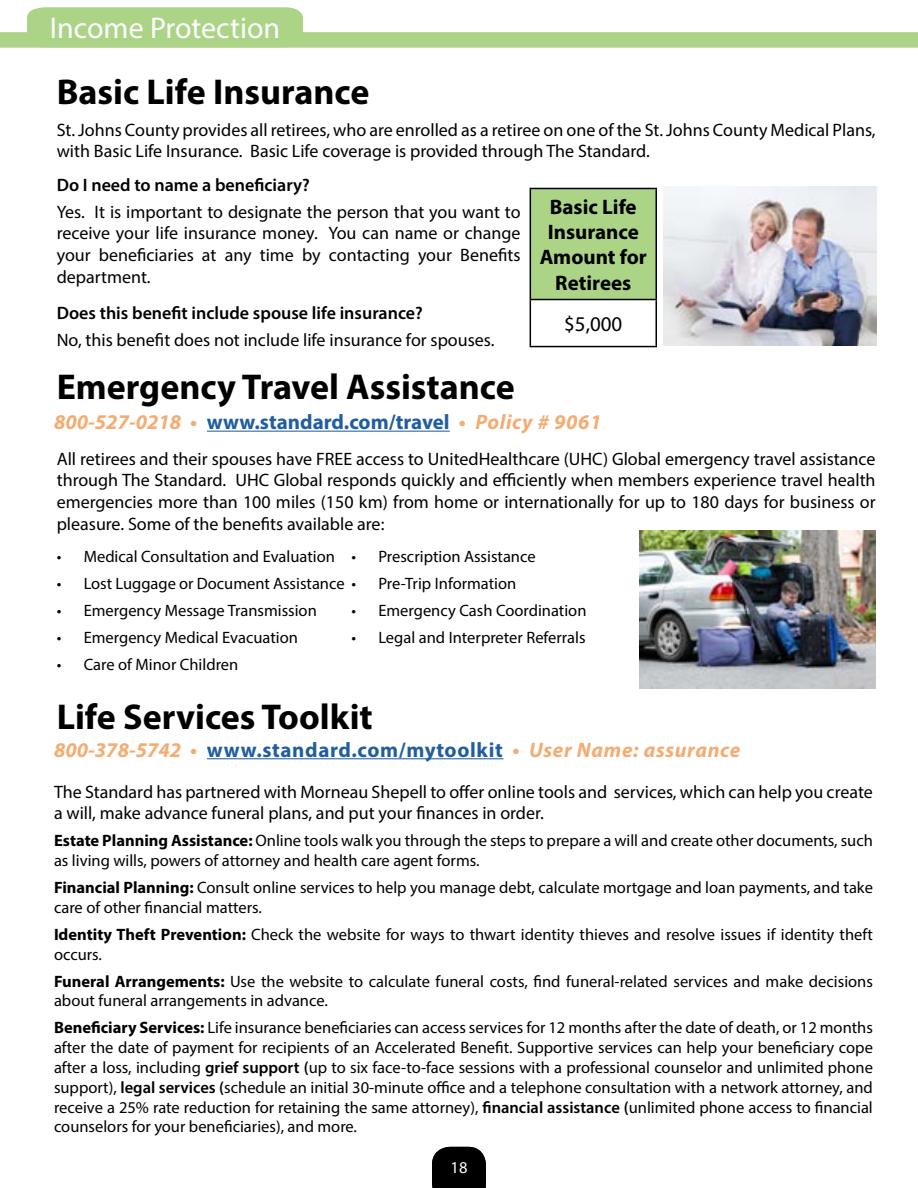
<style>
.page{position:relative;width:918px;height:1188px;background:#fff}
.page>*{position:absolute;margin:0;border:0;box-sizing:border-box;transform-origin:0 0}
.t1{font:700 36px "Myriad Pro";color:#000}
.t2{font:30px "Myriad Pro";color:#fff}
.t3{font:italic 700 21px "Myriad Pro";letter-spacing:.03em;color:#f4ac72}
.t4{font:700 21px/25.2px "Myriad Pro";color:#000;text-align:center}
.t5{font:21px "Myriad Pro";color:#000}
.t6{font:18px/21.6px "Myriad Pro";color:#000;text-align:justify}
.t7{font:600 18px "Myriad Pro";color:#000}
.t8{font:16.5px/19.8px "Myriad Pro";color:#000}
.t9{font:16.5px "Myriad Pro";color:#fff}
.s1{font-style:normal;color:#215e9e}
.s2{font-weight:700}
.s3{font-weight:600}
</style>
<div class="page">
<div style="left:0;top:32px;width:918px;height:15px;background:#abd486"></div>
<div style="left:27px;top:7px;width:276px;height:25px;background:#abd486"></div>
<hr style="left:207px;top:431px;width:243px;height:1px;background:#215e9e">
<hr style="left:207px;top:758px;width:297px;height:1px;background:#215e9e">
<img style="left:639px;top:531px;width:237px;height:157px">
<div style="left:530px;top:188px;width:126px;height:112px;background:#abd486"></div>
<hr style="left:530px;top:188px;width:127px;height:1px;background:#000">
<hr style="left:530px;top:189px;width:1px;height:110px;background:#000">
<hr style="left:656px;top:189px;width:1px;height:110px;background:#000">
<hr style="left:530px;top:299px;width:127px;height:1px;background:#000">
<hr style="left:530px;top:300px;width:1px;height:46px;background:#000">
<hr style="left:656px;top:300px;width:1px;height:46px;background:#000">
<hr style="left:530px;top:346px;width:127px;height:1px;background:#000">
<img style="left:664px;top:186px;width:212px;height:160px">
<div style="left:432px;top:1147px;width:54px;height:41px;background:#000"></div>
<h2 class="t2" style="left:50px;top:10px;width:232px">Income Protection</h2>
<h1 class="t1" style="left:57px;top:68px;width:314px">Basic Life Insurance</h1>
<p class="t6" style="left:57px;top:119px;width:820px">St. Johns County provides all retirees, who are enrolled as a retiree on one of the St. Johns County Medical Plans, with Basic Life Insurance. Basic Life coverage is provided through The Standard.</p>
<p class="t7" style="left:57px;top:173px;width:255px">Do I need to name a beneficiary?</p>
<p class="t6" style="left:57px;top:201px;width:465px">Yes. It is important to designate the person that you want to receive your life insurance money. You can name or change your beneficiaries at any time by contacting your Benefits department.</p>
<p class="t7" style="left:57px;top:301px;width:368px">Does this benefit include spouse life insurance?</p>
<p class="t6" style="left:57px;top:328px;width:439px">No, this benefit does not include life insurance for spouses.</p>
<p class="t4" style="left:540px;top:194px;width:109px">Basic Life<br>Insurance<br>Amount for<br>Retirees</p>
<p class="t5" style="left:564px;top:311px;width:60px">$5,000</p>
<h1 class="t1" style="left:57px;top:364px;width:459px">Emergency Travel Assistance</h1>
<p class="t3" style="left:54px;top:408px;width:549px">800-527-0218 • <span class="s1">www.standard.com/travel</span> • Policy # 9061</p>
<p class="t6" style="left:57px;top:448px;width:820px">All retirees and their spouses have FREE access to UnitedHealthcare (UHC) Global emergency travel assistance through The Standard. UHC Global responds quickly and efficiently when members experience travel health emergencies more than 100 miles (150 km) from home or internationally for up to 180 days for business or pleasure. Some of the benefits available are:</p>
<p class="t8" style="left:57px;top:546px;width:280px">• Medical Consultation and Evaluation</p>
<p class="t8" style="left:57px;top:573px;width:461px">• Lost Luggage or Document Assistance • Pre-Trip Information</p>
<p class="t8" style="left:57px;top:600px;width:262px">• Emergency Message Transmission</p>
<p class="t8" style="left:57px;top:627px;width:243px">• Emergency Medical Evacuation</p>
<p class="t8" style="left:57px;top:654px;width:183px">• Care of Minor Children</p>
<p class="t8" style="left:351px;top:546px;width:186px">• Prescription Assistance</p>
<p class="t8" style="left:351px;top:600px;width:237px">• Emergency Cash Coordination</p>
<p class="t8" style="left:351px;top:627px;width:236px">• Legal and Interpreter Referrals</p>
<h1 class="t1" style="left:57px;top:694px;width:318px">Life Services Toolkit</h1>
<p class="t3" style="left:54px;top:736px;width:688px">800-378-5742 • <span class="s1">www.standard.com/mytoolkit</span> • User Name: assurance</p>
<p class="t6" style="left:54px;top:781px;width:820px">The Standard has partnered with Morneau Shepell to offer online tools and services, which can help you create a will, make advance funeral plans, and put your finances in order.</p>
<p class="t8" style="left:54px;top:831px;width:820px"><span class="s2">Estate Planning Assistance:</span> Online tools walk you through the steps to prepare a will and create other documents, such as living wills, powers of attorney and health care agent forms.</p>
<p class="t8" style="left:54px;top:877px;width:820px"><span class="s2">Financial Planning:</span> Consult online services to help you manage debt, calculate mortgage and loan payments, and take care of other financial matters.</p>
<p class="t8" style="left:54px;top:924px;width:820px"><span class="s2">Identity Theft Prevention:</span> Check the website for ways to thwart identity thieves and resolve issues if identity theft occurs.</p>
<p class="t8" style="left:54px;top:971px;width:820px"><span class="s2">Funeral Arrangements:</span> Use the website to calculate funeral costs, find funeral-related services and make decisions about funeral arrangements in advance.</p>
<p class="t8" style="left:54px;top:1018px;width:820px;text-align:justify"><span class="s2">Beneficiary Services:</span> Life insurance beneficiaries can access services for 12 months after the date of death, or 12 months after the date of payment for recipients of an Accelerated Benefit. Supportive services can help your beneficiary cope after a loss, including <span class="s3">grief support (</span>up to six face-to-face sessions with a professional counselor and unlimited phone support), <span class="s3">legal services (</span>schedule an initial 30-minute office and a telephone consultation with a network attorney, and receive a 25% rate reduction for retaining the same attorney), <span class="s3">financial assistance (</span>unlimited phone access to financial counselors for your beneficiaries), and more.</p>
<p class="t9" style="left:451px;top:1157px;width:18px">18</p>
</div>
